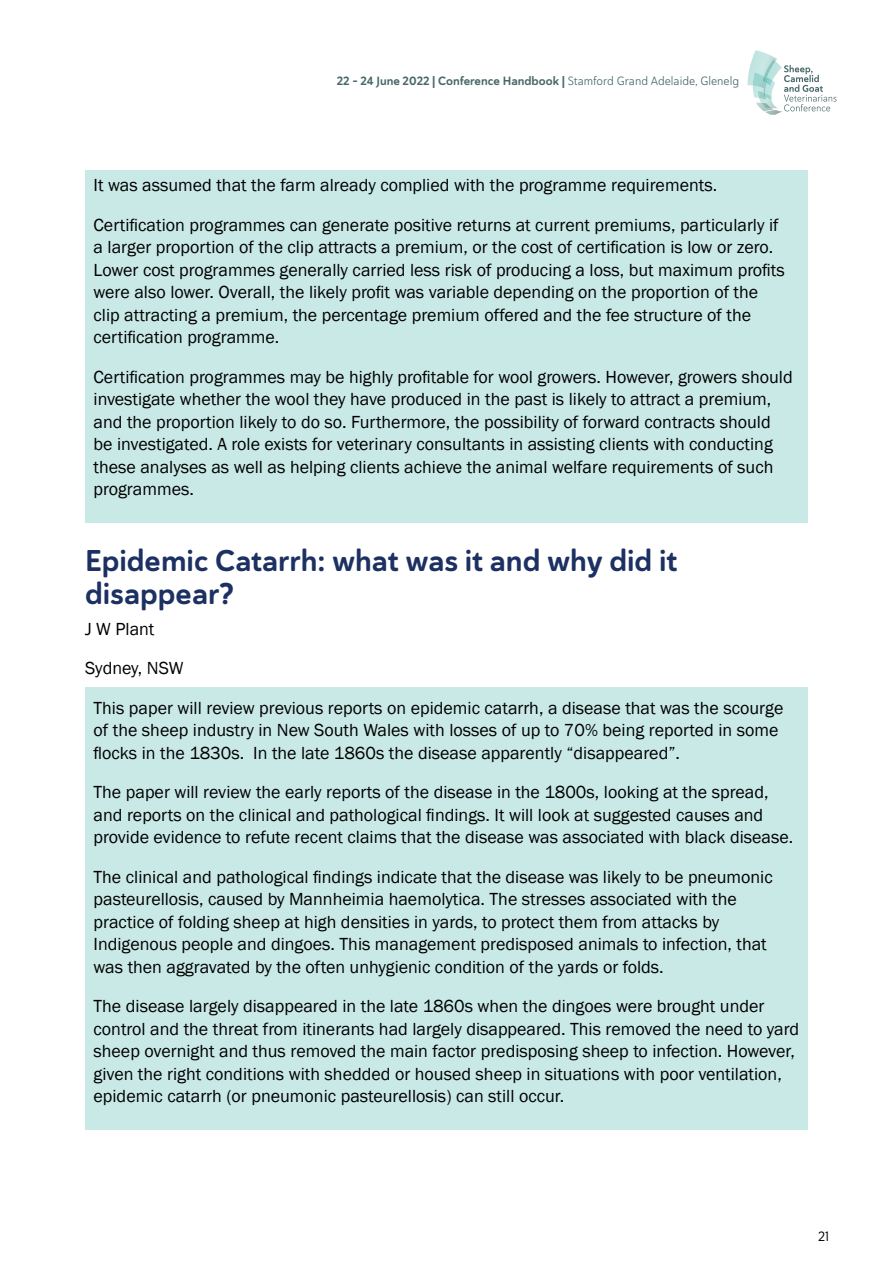
<style>
.page{position:relative;width:893px;height:1263px;background:#fff}
.page>*{position:absolute;margin:0;border:0;box-sizing:border-box;transform-origin:0 0}
.t1{font:30px/33px "Haboro Soft Nor Bol";color:#1c3162}
.t2{font:18px/22.5px "Franklin Gothic";color:#000}
.t3{font:13.5px "Haboro Soft Nor Reg";color:#000}
.t4{font:12px "Haboro Soft Nor Bol";color:#49686a}
.s1{font-family:"Haboro Soft Nor Boo"}
</style>
<div class="page">
<svg style="left:747px;top:50px;width:89px;height:65px"></svg>
<div style="left:85px;top:170px;width:723px;height:352px;background:#c9e9e6"></div>
<div style="left:85px;top:687px;width:723px;height:442px;background:#c9e9e6"></div>
<p class="t4" style="left:337px;top:73px;width:404px">22 – 24 June 2022 | Conference Handbook | <span class="s1">Stamford Grand Adelaide, Glenelg</span></p>
<p class="t2" style="left:94px;top:166px;width:687px;line-height:39.5px">It was assumed that the farm already complied with the programme requirements.<br>Certification programmes can generate positive returns at current premiums, particularly if</p>
<p class="t2" style="left:94px;top:236px;width:693px">a larger proportion of the clip attracts a premium, or the cost of certification is low or zero.<br>Lower cost programmes generally carried less risk of producing a loss, but maximum profits were also lower. Overall, the likely profit was variable depending on the proportion of the clip attracting a premium, the percentage premium offered and the fee structure of the certification programme.</p>
<p class="t2" style="left:94px;top:366px;width:701px">Certification programmes may be highly profitable for wool growers. However, growers should investigate whether the wool they have produced in the past is likely to attract a premium, and the proportion likely to do so. Furthermore, the possibility of forward contracts should be investigated. A role exists for veterinary consultants in assisting clients with conducting these analyses as well as helping clients achieve the animal welfare requirements of such programmes.</p>
<h1 class="t1" style="left:85px;top:544px;width:594px">Epidemic Catarrh: what was it and why did it disappear?</h1>
<p class="t2" style="left:85px;top:618px;width:71px">J W Plant</p>
<p class="t2" style="left:85px;top:657px;width:100px">Sydney, NSW</p>
<p class="t2" style="left:94px;top:697px;width:691px">This paper will review previous reports on epidemic catarrh, a disease that was the scourge</p>
<p class="t2" style="left:94px;top:719px;width:686px">of the sheep industry in New South Wales with losses of up to 70% being reported in some flocks in the 1830s. In the late 1860s the disease apparently “disappeared”.</p>
<p class="t2" style="left:94px;top:781px;width:701px">The paper will review the early reports of the disease in the 1800s, looking at the spread, and reports on the clinical and pathological findings. It will look at suggested causes and provide evidence to refute recent claims that the disease was associated with black disease.</p>
<p class="t2" style="left:94px;top:866px;width:681px">The clinical and pathological findings indicate that the disease was likely to be pneumonic pasteurellosis, caused by Mannheimia haemolytica. The stresses associated with the practice of folding sheep at high densities in yards, to protect them from attacks by Indigenous people and dingoes. This management predisposed animals to infection, that was then aggravated by the often unhygienic condition of the yards or folds.</p>
<p class="t2" style="left:94px;top:995px;width:707px">The disease largely disappeared in the late 1860s when the dingoes were brought under control and the threat from itinerants had largely disappeared. This removed the need to yard sheep overnight and thus removed the main factor predisposing sheep to infection. However, given the right conditions with shedded or housed sheep in situations with poor ventilation, epidemic catarrh (or pneumonic pasteurellosis) can still occur.</p>
<p class="t3" style="left:818px;top:1227px;width:13px">21</p>
</div>
